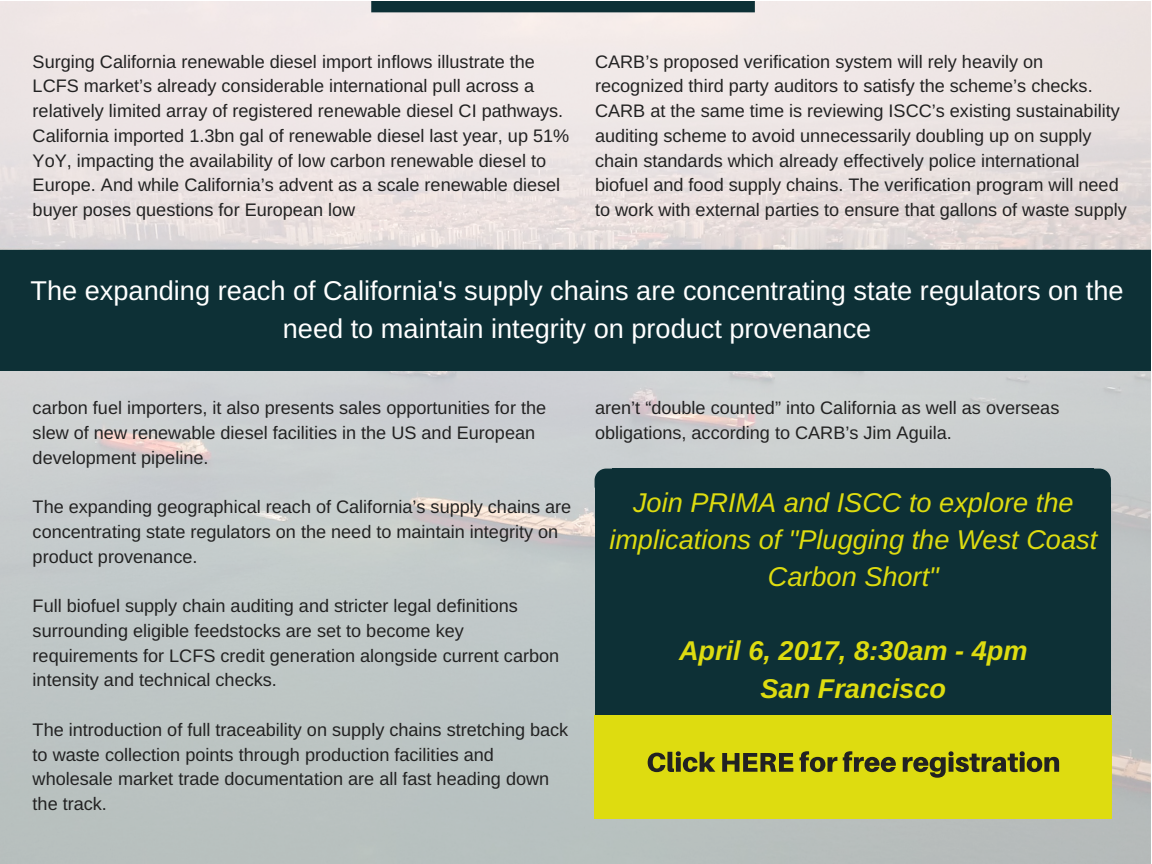
<style>
.page{position:relative;width:1152px;height:864px;background:#fff}
.page>*{position:absolute;margin:0;border:0;box-sizing:border-box;transform-origin:0 0}
.t1{font:27.15px/37.2px "Arimo";color:#fff;text-align:center}
.t2{font:italic 27.15px/37.2px "Arimo";color:#dedc10;text-align:center}
.t3{font:italic 700 27.15px/37.2px "Arimo";color:#dedc10;text-align:center}
.t4{font:18.15px/24.8px "Arimo";color:#222}
</style>
<div class="page">
<img style="left:0;top:2px;width:1150px;height:862px">
<div style="left:0;top:250px;width:1150px;height:121px;background:#0d3036"></div>
<div style="left:371px;top:2px;width:384px;height:10px;background:#0d3036"></div>
<svg style="left:1094px;top:469px;width:17px;height:18px"></svg>
<div style="left:1093px;top:487px;width:18px;height:315px;background:#0d3036"></div>
<div style="left:612px;top:487px;width:482px;height:315px;background:#0d3036"></div>
<div style="left:612px;top:469px;width:482px;height:19px;background:#0d3036"></div>
<svg style="left:595px;top:469px;width:17px;height:18px"></svg>
<div style="left:595px;top:487px;width:17px;height:315px;background:#0d3036"></div>
<div style="left:594px;top:716px;width:517px;height:103px;background:#dedc10"></div>
<svg style="left:648px;top:751px;width:67px;height:21px"></svg>
<svg style="left:722px;top:753px;width:71px;height:19px"></svg>
<svg style="left:799px;top:751px;width:38px;height:21px"></svg>
<svg style="left:843px;top:751px;width:53px;height:21px"></svg>
<svg style="left:903px;top:751px;width:156px;height:27px"></svg>
<p class="t4" style="left:33px;top:49px;width:538px">Surging California renewable diesel import inflows illustrate the LCFS market’s already considerable international pull across a relatively limited array of registered renewable diesel CI pathways.<br>California imported 1.3bn gal of renewable diesel last year, up 51% YoY, impacting the availability of low carbon renewable diesel to Europe. And while California’s advent as a scale renewable diesel buyer poses questions for European low</p>
<p class="t4" style="left:595px;top:49px;width:533px">CARB’s proposed verification system will rely heavily on recognized third party auditors to satisfy the scheme’s checks.<br>CARB at the same time is reviewing ISCC’s existing sustainability auditing scheme to avoid unnecessarily doubling up on supply chain standards which already effectively police international biofuel and food supply chains. The verification program will need to work with external parties to ensure that gallons of waste supply</p>
<h1 class="t1" style="left:31px;top:272px;width:1095px">The expanding reach of California's supply chains are concentrating state regulators on the need to maintain integrity on product provenance</h1>
<p class="t4" style="left:33px;top:395px;width:515px">carbon fuel importers, it also presents sales opportunities for the slew of new renewable diesel facilities in the US and European development pipeline.</p>
<p class="t4" style="left:33px;top:494px;width:540px">The expanding geographical reach of California’s supply chains are concentrating state regulators on the need to maintain integrity on product provenance.</p>
<p class="t4" style="left:33px;top:593px;width:528px">Full biofuel supply chain auditing and stricter legal definitions surrounding eligible feedstocks are set to become key requirements for LCFS credit generation alongside current carbon intensity and technical checks.</p>
<p class="t4" style="left:33px;top:717px;width:537px">The introduction of full traceability on supply chains stretching back to waste collection points through production facilities and wholesale market trade documentation are all fast heading down the track.</p>
<p class="t4" style="left:595px;top:395px;width:466px">aren’t “double counted” into California as well as overseas obligations, according to CARB’s Jim Aguila.</p>
<h1 class="t2" style="left:609px;top:484px;width:489px">Join PRIMA and ISCC to explore the implications of "Plugging the West Coast<br>Carbon Short"</h1>
<h1 class="t3" style="left:679px;top:632px;width:350px">April 6, 2017, 8:30am - 4pm<br>San Francisco</h1>
</div>
